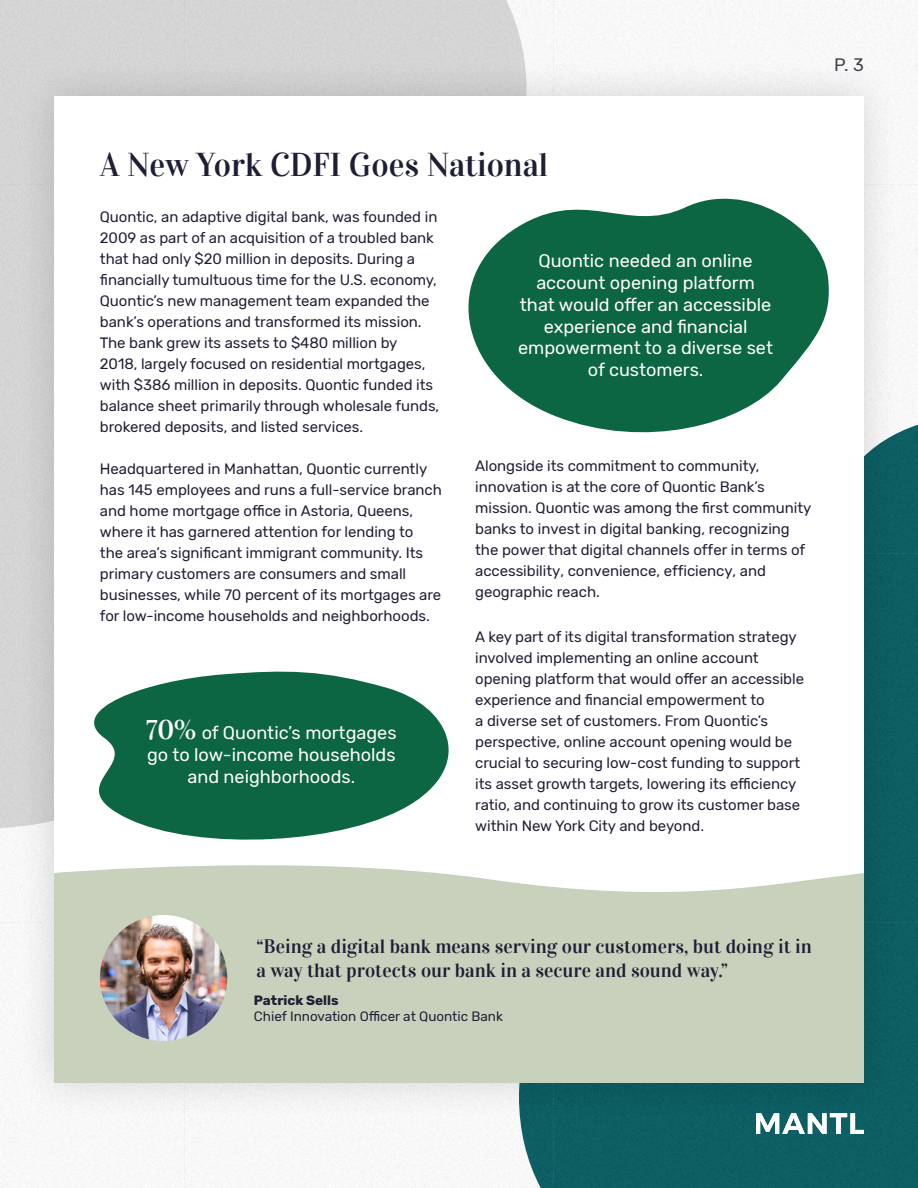
<style>
.page{position:relative;width:918px;height:1188px;background:#fff}
.page>*{position:absolute;margin:0;border:0;box-sizing:border-box;transform-origin:0 0}
.t1{font:33px "Vidaloka";color:#1e1e34}
.t2{font:19.5px/23.4px "Vidaloka";color:#1e1e34}
.t3{font:18.15px/21.8px "Rubik";color:#fff;text-align:center}
.t4{font:18px "Rubik";color:#393f49}
.t5{font:15px/21px "Rubik";letter-spacing:-.005em;color:#1e1e34}
.t6{font:13.5px "Rubik";color:#1e1e34}
.t7{font:700 13.5px "Rubik";color:#1e1e34}
.s1{font-family:"Vidaloka";font-size:27px}
</style>
<div class="page">
<img style="left:0;top:0;width:918px;height:1188px">
<div style="left:16px;top:58px;width:886px;height:1063px;background:#000;opacity:.15"></div>
<div style="left:54px;top:96px;width:810px;height:987px;background:#fff"></div>
<svg style="left:756px;top:1113px;width:108px;height:21px"></svg>
<div style="left:54px;top:865px;width:810px;height:218px;background:#c7d1bc"></div>
<svg style="left:94px;top:671px;width:355px;height:169px;fill:#0c6642"></svg>
<img style="left:100px;top:915px;width:127px;height:126px">
<svg style="left:468px;top:198px;width:361px;height:235px;fill:#0c6642"></svg>
<p class="t4" style="left:834px;top:54px;width:31px">P. 3</p>
<h1 class="t1" style="left:100px;top:145px;width:450px">A New York CDFI Goes National</h1>
<p class="t5" style="left:100px;top:207px;width:341px">Quontic, an adaptive digital bank, was founded in 2009 as part of an acquisition of a troubled bank that had only $20 million in deposits. During a financially tumultuous time for the U.S. economy, Quontic’s new management team expanded the bank’s operations and transformed its mission.<br>The bank grew its assets to $480 million by<br>2018, largely focused on residential mortgages, with $386 million in deposits. Quontic funded its balance sheet primarily through wholesale funds, brokered deposits, and listed services.</p>
<p class="t5" style="left:100px;top:459px;width:344px">Headquartered in Manhattan, Quontic currently has 145 employees and runs a full-service branch and home mortgage office in Astoria, Queens, where it has garnered attention for lending to<br>the area’s significant immigrant community. Its primary customers are consumers and small businesses, while 70 percent of its mortgages are for low-income households and neighborhoods.</p>
<p class="t5" style="left:475px;top:456px;width:338px">Alongside its commitment to community, innovation is at the core of Quontic Bank’s mission. Quontic was among the first community banks to invest in digital banking, recognizing the power that digital channels offer in terms of accessibility, convenience, efficiency, and geographic reach.</p>
<p class="t5" style="left:475px;top:627px;width:330px">A key part of its digital transformation strategy involved implementing an online account opening platform that would offer an accessible experience and financial empowerment to<br>a diverse set of customers. From Quontic’s perspective, online account opening would be crucial to securing low-cost funding to support its asset growth targets, lowering its efficiency ratio, and continuing to grow its customer base within New York City and beyond.</p>
<p class="t3" style="left:518px;top:250px;width:256px">Quontic needed an online account opening platform that would offer an accessible experience and financial empowerment to a diverse set of customers.</p>
<p class="t3" style="left:146px;top:722px;width:252px"><span class="s1">70%</span> of Quontic’s mortgages go to low-income households and neighborhoods.</p>
<h2 class="t2" style="left:256px;top:935px;width:557px">“Being a digital bank means serving our customers, but doing it in a way that protects our bank in a secure and sound way.”</h2>
<p class="t7" style="left:254px;top:992px;width:86px">Patrick Sells</p>
<p class="t6" style="left:254px;top:1009px;width:250px">Chief Innovation Officer at Quontic Bank</p>
</div>
